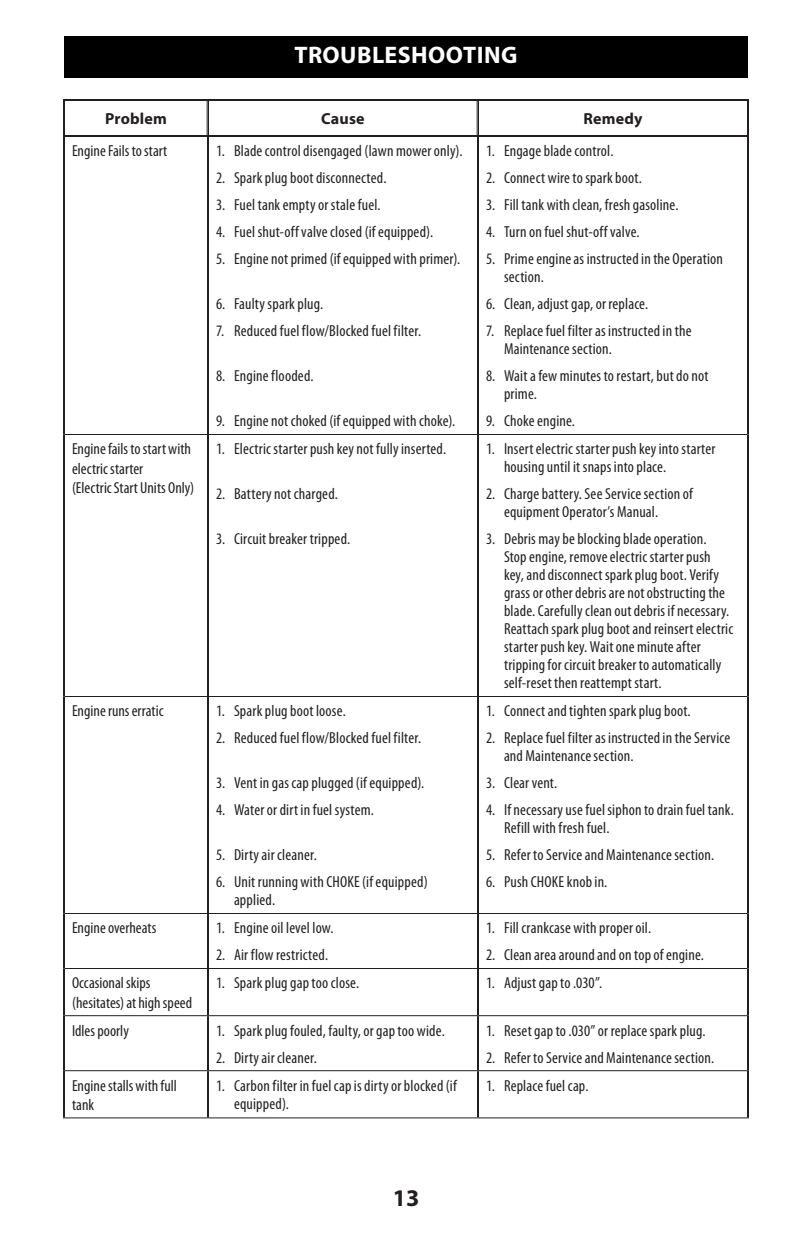
<style>
.page{position:relative;width:810px;height:1242px;background:#fff}
.page>*{position:absolute;margin:0;border:0;box-sizing:border-box;transform-origin:0 0}
.t1{font:700 24px "Myriad Pro";letter-spacing:.02em;color:#fff}
.t2{font:700 24px "Myriad Pro";color:#231f20}
.t3{font:condensed 16px/18px "Myriad Pro";letter-spacing:.01em;color:#231f20}
.t4{font:700 16px "Myriad Pro";letter-spacing:.015em;color:#231f20}
</style>
<div class="page">
<div style="left:64px;top:36px;width:684px;height:42px;background:#000"></div>
<hr style="left:207px;top:137px;width:2px;height:297px;background:#231f20">
<hr style="left:477px;top:137px;width:2px;height:297px;background:#231f20">
<hr style="left:207px;top:435px;width:2px;height:261px;background:#231f20">
<hr style="left:477px;top:435px;width:2px;height:261px;background:#231f20">
<hr style="left:207px;top:697px;width:2px;height:216px;background:#231f20">
<hr style="left:477px;top:697px;width:2px;height:216px;background:#231f20">
<hr style="left:207px;top:914px;width:2px;height:54px;background:#231f20">
<hr style="left:477px;top:914px;width:2px;height:54px;background:#231f20">
<hr style="left:207px;top:969px;width:2px;height:46px;background:#231f20">
<hr style="left:477px;top:969px;width:2px;height:46px;background:#231f20">
<hr style="left:207px;top:1016px;width:2px;height:54px;background:#231f20">
<hr style="left:477px;top:1016px;width:2px;height:54px;background:#231f20">
<hr style="left:207px;top:1071px;width:2px;height:46px;background:#231f20">
<hr style="left:477px;top:1071px;width:2px;height:46px;background:#231f20">
<hr style="left:65px;top:434px;width:143px;height:1px;background:#231f20">
<hr style="left:208px;top:434px;width:270px;height:1px;background:#231f20">
<hr style="left:478px;top:434px;width:269px;height:1px;background:#231f20">
<hr style="left:65px;top:696px;width:143px;height:1px;background:#231f20">
<hr style="left:208px;top:696px;width:270px;height:1px;background:#231f20">
<hr style="left:478px;top:696px;width:269px;height:1px;background:#231f20">
<hr style="left:65px;top:913px;width:143px;height:1px;background:#231f20">
<hr style="left:208px;top:913px;width:270px;height:1px;background:#231f20">
<hr style="left:478px;top:913px;width:269px;height:1px;background:#231f20">
<hr style="left:65px;top:968px;width:143px;height:1px;background:#231f20">
<hr style="left:208px;top:968px;width:270px;height:1px;background:#231f20">
<hr style="left:478px;top:968px;width:269px;height:1px;background:#231f20">
<hr style="left:65px;top:1015px;width:143px;height:1px;background:#231f20">
<hr style="left:208px;top:1015px;width:270px;height:1px;background:#231f20">
<hr style="left:478px;top:1015px;width:269px;height:1px;background:#231f20">
<hr style="left:65px;top:1070px;width:143px;height:1px;background:#231f20">
<hr style="left:208px;top:1070px;width:270px;height:1px;background:#231f20">
<hr style="left:478px;top:1070px;width:269px;height:1px;background:#231f20">
<hr style="left:63px;top:1117px;width:145px;height:1px;background:#231f20">
<hr style="left:208px;top:1117px;width:270px;height:1px;background:#231f20">
<hr style="left:478px;top:1117px;width:271px;height:1px;background:#231f20">
<hr style="left:63px;top:99px;width:145px;height:2px;background:#231f20">
<hr style="left:63px;top:101px;width:2px;height:34px;background:#231f20">
<hr style="left:208px;top:99px;width:270px;height:2px;background:#231f20">
<hr style="left:478px;top:99px;width:271px;height:2px;background:#231f20">
<hr style="left:747px;top:101px;width:2px;height:34px;background:#231f20">
<hr style="left:63px;top:137px;width:2px;height:297px;background:#231f20">
<hr style="left:747px;top:137px;width:2px;height:297px;background:#231f20">
<hr style="left:63px;top:434px;width:2px;height:262px;background:#231f20">
<hr style="left:747px;top:434px;width:2px;height:262px;background:#231f20">
<hr style="left:63px;top:696px;width:2px;height:218px;background:#231f20">
<hr style="left:747px;top:696px;width:2px;height:218px;background:#231f20">
<hr style="left:63px;top:914px;width:2px;height:54px;background:#231f20">
<hr style="left:747px;top:914px;width:2px;height:54px;background:#231f20">
<hr style="left:63px;top:968px;width:2px;height:48px;background:#231f20">
<hr style="left:747px;top:968px;width:2px;height:48px;background:#231f20">
<hr style="left:63px;top:1016px;width:2px;height:55px;background:#231f20">
<hr style="left:747px;top:1016px;width:2px;height:55px;background:#231f20">
<hr style="left:63px;top:1071px;width:2px;height:46px;background:#231f20">
<hr style="left:747px;top:1071px;width:2px;height:46px;background:#231f20">
<hr style="left:207px;top:101px;width:1px;height:34px;background:#231f20">
<hr style="left:208px;top:101px;width:1px;height:34px;background:#231f20">
<hr style="left:477px;top:101px;width:1px;height:34px;background:#231f20">
<hr style="left:478px;top:101px;width:1px;height:34px;background:#231f20">
<hr style="left:63px;top:135px;width:145px;height:2px;background:#231f20">
<hr style="left:208px;top:135px;width:270px;height:2px;background:#231f20">
<hr style="left:478px;top:135px;width:271px;height:2px;background:#231f20">
<h1 class="t1" style="left:295px;top:39px;width:224px">TROUBLESHOOTING</h1>
<p class="t4" style="left:105px;top:108px;width:63px">Problem</p>
<p class="t4" style="left:321px;top:108px;width:45px">Cause</p>
<p class="t4" style="left:583px;top:108px;width:61px">Remedy</p>
<p class="t3" style="left:72px;top:143px;width:97px">Engine Fails to start</p>
<p class="t3" style="left:216px;top:143px;width:248px">1. Blade control disengaged (lawn mower only).</p>
<p class="t3" style="left:216px;top:170px;width:172px">2. Spark plug boot disconnected.</p>
<p class="t3" style="left:216px;top:197px;width:166px">3. Fuel tank empty or stale fuel.</p>
<p class="t3" style="left:216px;top:224px;width:219px">4. Fuel shut-off valve closed (if equipped).</p>
<p class="t3" style="left:216px;top:250px;width:246px">5. Engine not primed (if equipped with primer).</p>
<p class="t3" style="left:216px;top:296px;width:109px">6. Faulty spark plug.</p>
<p class="t3" style="left:216px;top:322px;width:207px">7. Reduced fuel flow/Blocked fuel filter.</p>
<p class="t3" style="left:216px;top:368px;width:99px">8. Engine flooded.</p>
<p class="t3" style="left:216px;top:413px;width:241px">9. Engine not choked (if equipped with choke).</p>
<p class="t3" style="left:486px;top:143px;width:129px">1. Engage blade control.</p>
<p class="t3" style="left:486px;top:170px;width:157px">2. Connect wire to spark boot.</p>
<p class="t3" style="left:486px;top:196px;width:194px">3. Fill tank with clean, fresh gasoline.</p>
<p class="t3" style="left:486px;top:223px;width:155px">4. Turn on fuel shut-off valve.</p>
<p class="t3" style="left:504px;top:250px;width:221px;text-indent:-18px">5. Prime engine as instructed in the Operation section.</p>
<p class="t3" style="left:486px;top:295px;width:164px">6. Clean, adjust gap, or replace.</p>
<p class="t3" style="left:504px;top:322px;width:189px;text-indent:-18px">7. Replace fuel filter as instructed in the<br>Maintenance section.</p>
<p class="t3" style="left:504px;top:367px;width:206px;text-indent:-18px">8. Wait a few minutes to restart, but do not prime.</p>
<p class="t3" style="left:486px;top:412px;width:91px">9. Choke engine.</p>
<p class="t3" style="left:72px;top:440px;width:124px;line-height:19.2px">Engine fails to start with electric starter<br>(Electric Start Units Only)</p>
<p class="t3" style="left:216px;top:440px;width:232px">1. Electric starter push key not fully inserted.</p>
<p class="t3" style="left:216px;top:485px;width:124px">2. Battery not charged.</p>
<p class="t3" style="left:216px;top:530px;width:136px">3. Circuit breaker tripped.</p>
<p class="t3" style="left:504px;top:440px;width:213px;text-indent:-18px">1. Insert electric starter push key into starter housing until it snaps into place.</p>
<p class="t3" style="left:504px;top:485px;width:190px;text-indent:-18px">2. Charge battery. See Service section of equipment Operator’s Manual.</p>
<p class="t3" style="left:504px;top:530px;width:231px;text-indent:-18px">3. Debris may be blocking blade operation.<br>Stop engine, remove electric starter push key, and disconnect spark plug boot. Verify grass or other debris are not obstructing the blade. Carefully clean out debris if necessary.<br>Reattach spark plug boot and reinsert electric starter push key. Wait one minute after tripping for circuit breaker to automatically self-reset then reattempt start.</p>
<p class="t3" style="left:72px;top:702px;width:93px">Engine runs erratic</p>
<p class="t3" style="left:216px;top:702px;width:131px">1. Spark plug boot loose.</p>
<p class="t3" style="left:216px;top:729px;width:207px">2. Reduced fuel flow/Blocked fuel filter.</p>
<p class="t3" style="left:216px;top:774px;width:210px">3. Vent in gas cap plugged (if equipped).</p>
<p class="t3" style="left:216px;top:801px;width:159px">4. Water or dirt in fuel system.</p>
<p class="t3" style="left:216px;top:846px;width:102px">5. Dirty air cleaner.</p>
<p class="t3" style="left:234px;top:873px;width:195px;text-indent:-18px">6. Unit running with CHOKE (if equipped) applied.</p>
<p class="t3" style="left:486px;top:702px;width:206px">1. Connect and tighten spark plug boot.</p>
<p class="t3" style="left:504px;top:729px;width:228px;text-indent:-18px">2. Replace fuel filter as instructed in the Service and Maintenance section.</p>
<p class="t3" style="left:486px;top:774px;width:73px">3. Clear vent.</p>
<p class="t3" style="left:504px;top:801px;width:231px;text-indent:-18px">4. If necessary use fuel siphon to drain fuel tank.<br>Refill with fresh fuel.</p>
<p class="t3" style="left:486px;top:846px;width:230px">5. Refer to Service and Maintenance section.</p>
<p class="t3" style="left:486px;top:873px;width:123px">6. Push CHOKE knob in.</p>
<p class="t3" style="left:72px;top:919px;width:86px">Engine overheats</p>
<p class="t3" style="left:216px;top:919px;width:119px">1. Engine oil level low.</p>
<p class="t3" style="left:216px;top:946px;width:114px">2. Air flow restricted.</p>
<p class="t3" style="left:486px;top:919px;width:167px">1. Fill crankcase with proper oil.</p>
<p class="t3" style="left:486px;top:946px;width:219px">2. Clean area around and on top of engine.</p>
<p class="t3" style="left:72px;top:974px;width:122px;line-height:19.2px">Occasional skips (hesitates) at high speed</p>
<p class="t3" style="left:216px;top:974px;width:145px">1. Spark plug gap too close.</p>
<p class="t3" style="left:486px;top:974px;width:118px">1. Adjust gap to .030”.</p>
<p class="t3" style="left:72px;top:1022px;width:58px">Idles poorly</p>
<p class="t3" style="left:216px;top:1022px;width:230px">1. Spark plug fouled, faulty, or gap too wide.</p>
<p class="t3" style="left:216px;top:1049px;width:102px">2. Dirty air cleaner.</p>
<p class="t3" style="left:486px;top:1022px;width:221px">1. Reset gap to .030” or replace spark plug.</p>
<p class="t3" style="left:486px;top:1049px;width:230px">2. Refer to Service and Maintenance section.</p>
<p class="t3" style="left:72px;top:1076px;width:106px;line-height:19.2px">Engine stalls with full tank</p>
<p class="t3" style="left:234px;top:1077px;width:224px;text-indent:-18px">1. Carbon filter in fuel cap is dirty or blocked (if equipped).</p>
<p class="t3" style="left:486px;top:1077px;width:104px">1. Replace fuel cap.</p>
<h1 class="t2" style="left:393px;top:1182px;width:28px">13</h1>
</div>
